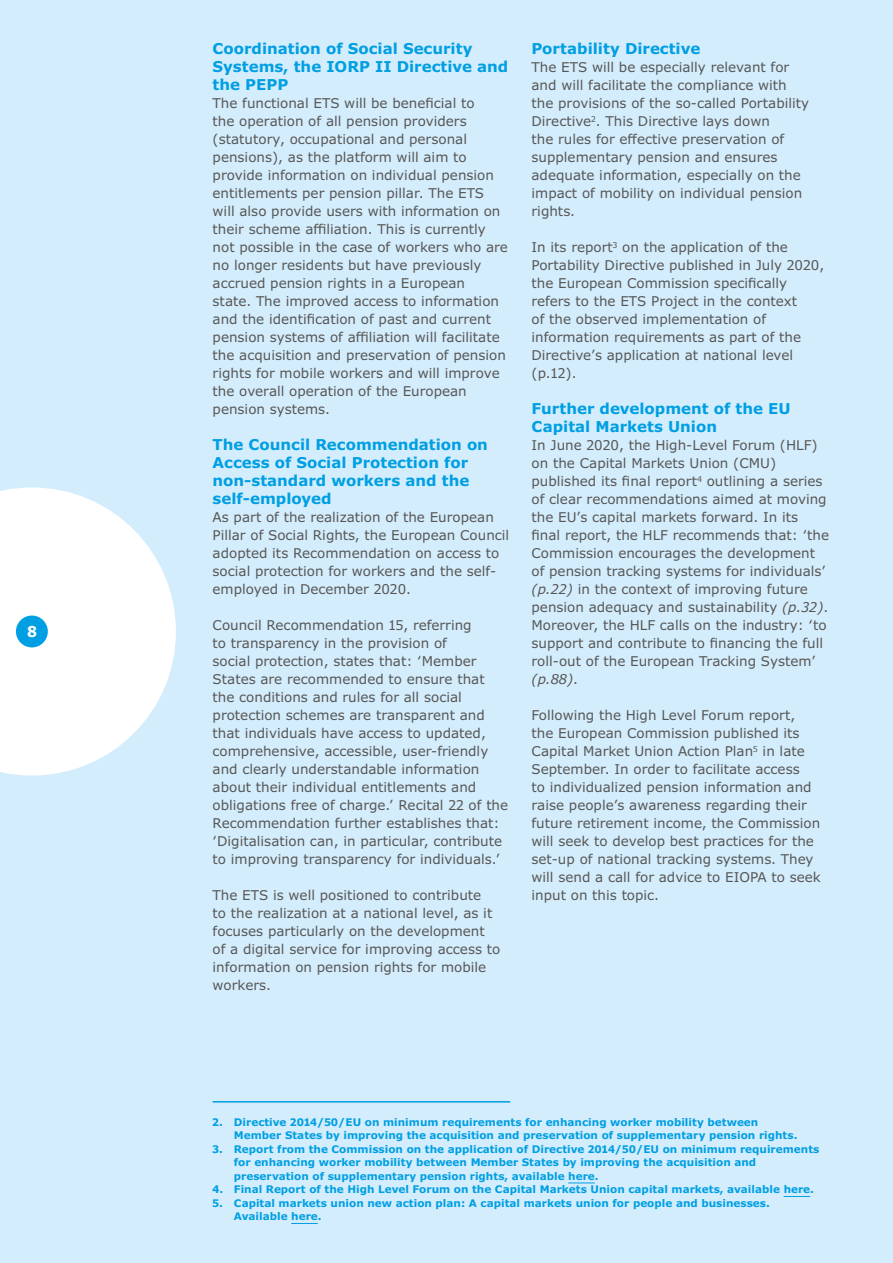
<style>
.page{position:relative;width:893px;height:1263px;background:#d4edfc}
.page>*{position:absolute;margin:0;border:0;box-sizing:border-box;transform-origin:0 0}
.t1{font:700 15px/18px "Verdana Pro";color:#009fe3}
.t2{font:700 15px "Verdana Pro";color:#fff}
.t3{font:13.5px/18px "Verdana Pro";color:#575756}
.t4{font:700 10.5px/13.5px "Verdana Pro";color:#009fe3}
.s1{font-style:italic}
</style>
<div class="page">
<hr style="left:213px;top:1101px;width:297px;height:1px;background:#009fe3">
<svg style="left:568px;top:1182px;width:27px;height:1px"></svg>
<svg style="left:784px;top:1196px;width:26px;height:1px"></svg>
<svg style="left:291px;top:1223px;width:27px;height:1px"></svg>
<svg style="left:0;top:487px;width:176px;height:288px;fill:#fff"></svg>
<div style="left:16px;top:615px;width:32px;height:32px;background:#009fe3;border-radius:50%"></div>
<p class="t2" style="left:27px;top:622px;width:11px">8</p>
<p class="t1" style="left:213px;top:40px;width:297px">Coordination of Social Security<br>Systems, the IORP II Directive and the PEPP</p>
<p class="t3" style="left:213px;top:94px;width:297px">The functional ETS will be beneficial to<br>the operation of all pension providers (statutory, occupational and personal pensions), as the platform will aim to provide information on individual pension entitlements per pension pillar. The ETS will also provide users with information on their scheme affiliation. This is currently not possible in the case of workers who are no longer residents but have previously accrued pension rights in a European<br>state. The improved access to information and the identification of past and current pension systems of affiliation will facilitate the acquisition and preservation of pension rights for mobile workers and will improve the overall operation of the European pension systems.</p>
<p class="t1" style="left:213px;top:436px;width:277px">The Council Recommendation on<br>Access of Social Protection for non-standard workers and the self-employed</p>
<p class="t3" style="left:213px;top:508px;width:298px">As part of the realization of the European Pillar of Social Rights, the European Council adopted its Recommendation on access to social protection for workers and the self&shy;employed in December 2020.</p>
<p class="t3" style="left:213px;top:616px;width:297px">Council Recommendation 15, referring<br>to transparency in the provision of<br>social protection, states that: ‘Member States are recommended to ensure that the conditions and rules for all social protection schemes are transparent and that individuals have access to updated, comprehensive, accessible, user-friendly and clearly understandable information about their individual entitlements and obligations free of charge.’ Recital 22 of the Recommendation further establishes that: ‘Digitalisation can, in particular, contribute to improving transparency for individuals.’</p>
<p class="t3" style="left:213px;top:886px;width:289px">The ETS is well positioned to contribute<br>to the realization at a national level, as it focuses particularly on the development of a digital service for improving access to information on pension rights for mobile workers.</p>
<p class="t1" style="left:531px;top:40px;width:170px">Portability Directive</p>
<p class="t3" style="left:531px;top:58px;width:279px">The ETS will be especially relevant for and will facilitate the compliance with the provisions of the so-called Portability Directive<sup>2</sup>. This Directive lays down<br>the rules for effective preservation of supplementary pension and ensures adequate information, especially on the impact of mobility on individual pension rights.</p>
<p class="t3" style="left:531px;top:238px;width:294px">In its report<sup>3</sup> on the application of the Portability Directive published in July 2020, the European Commission specifically refers to the ETS Project in the context<br>of the observed implementation of information requirements as part of the Directive’s application at national level (p.12).</p>
<p class="t1" style="left:531px;top:400px;width:261px">Further development of the EU<br>Capital Markets Union</p>
<p class="t3" style="left:531px;top:436px;width:299px">In June 2020, the High-Level Forum (HLF) on the Capital Markets Union (CMU) published its final report<sup>4</sup> outlining a series of clear recommendations aimed at moving the EU’s capital markets forward. In its final report, the HLF recommends that: ‘the Commission encourages the development of pension tracking systems for individuals’ <span class="s1">(p.22)</span> in the context of improving future pension adequacy and sustainability <span class="s1">(p.32)</span>.<br>Moreover, the HLF calls on the industry: ‘to support and contribute to financing the full roll-out of the European Tracking System’ <span class="s1">(p.88)</span>.</p>
<p class="t3" style="left:532px;top:706px;width:291px">Following the High Level Forum report,<br>the European Commission published its Capital Market Union Action Plan<sup>5</sup> in late September. In order to facilitate access<br>to individualized pension information and raise people’s awareness regarding their future retirement income, the Commission will seek to develop best practices for the set-up of national tracking systems. They will send a call for advice to EIOPA to seek input on this topic.</p>
<p class="t4" style="left:234px;top:1115px;width:565px;text-indent:-21px">2. Directive 2014/50/EU on minimum requirements for enhancing worker mobility between<br>Member States by improving the acquisition and preservation of supplementary pension rights.</p>
<p class="t4" style="left:234px;top:1142px;width:587px;text-indent:-21px">3. Report from the Commission on the application of Directive 2014/50/EU on minimum requirements for enhancing worker mobility between Member States by improving the acquisition and preservation of supplementary pension rights, available here.</p>
<p class="t4" style="left:213px;top:1183px;width:603px">4. Final Report of the High Level Forum on the Capital Markets Union capital markets, available here.</p>
<p class="t4" style="left:234px;top:1196px;width:537px;text-indent:-21px">5. Capital markets union new action plan: A capital markets union for people and businesses.<br>Available here.</p>
</div>
